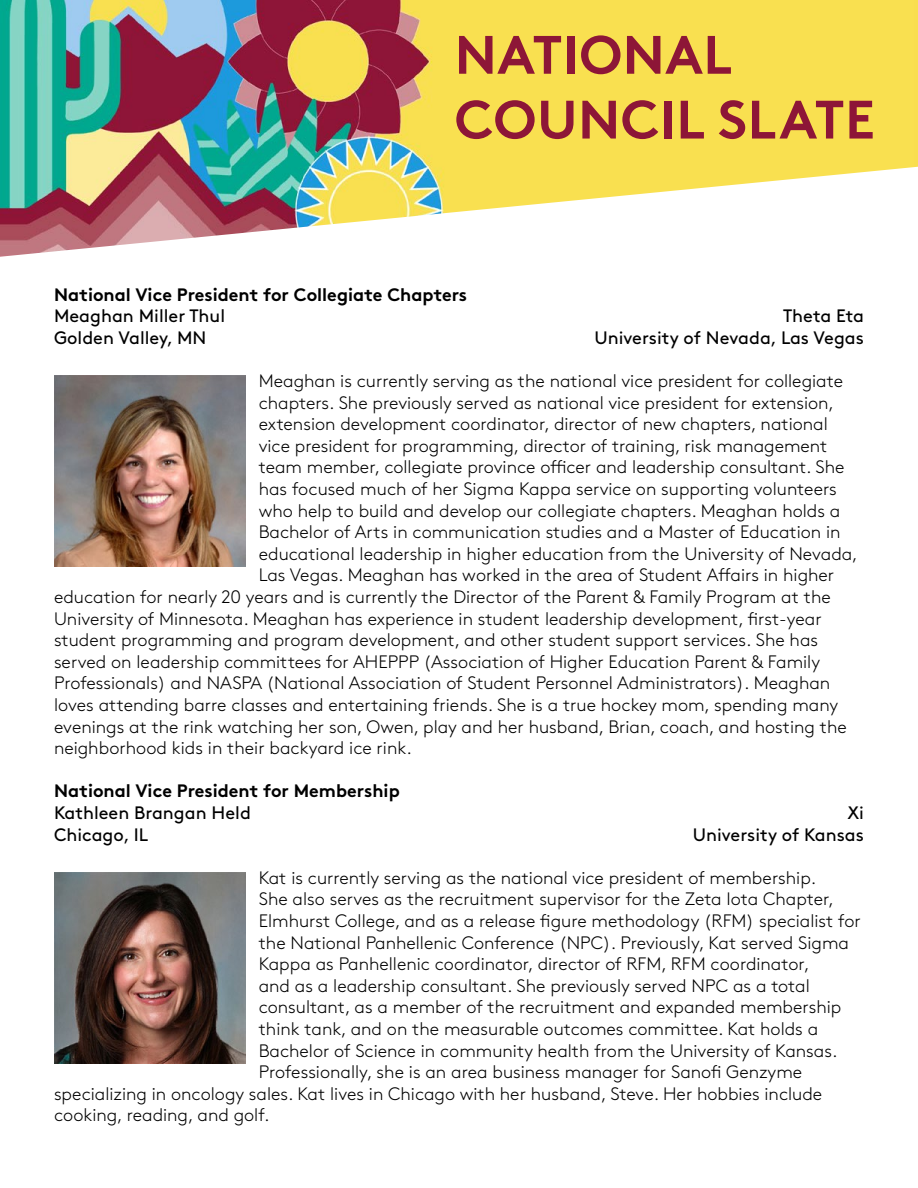
<style>
.page{position:relative;width:918px;height:1188px;background:#fff}
.page>*{position:absolute;margin:0;border:0;box-sizing:border-box;transform-origin:0 0}
.t1{font:700 54px/64.8px "Brown Pro";letter-spacing:.01em;color:#8d1637}
.t2{font:300 18px "Brown Pro";color:#000}
.t3{font:18px "Brown Pro";color:#000}
.t4{font:700 18px "Brown Pro";color:#000}
</style>
<div class="page">
<img style="left:0;top:0;width:918px;height:257px">
<img style="left:54px;top:873px;width:191px;height:191px">
<img style="left:54px;top:376px;width:191px;height:191px">
<h1 class="t1" style="left:455px;top:17px;width:422px">NATIONAL<br>COUNCIL SLATE</h1>
<p class="t4" style="left:54px;top:280px;width:415px">National Vice President for Collegiate Chapters</p>
<p class="t3" style="left:54px;top:302px;width:173px">Meaghan Miller Thul</p>
<p class="t3" style="left:783px;top:302px;width:82px">Theta Eta</p>
<p class="t3" style="left:54px;top:324px;width:154px">Golden Valley, MN</p>
<p class="t3" style="left:594px;top:324px;width:271px">University of Nevada, Las Vegas</p>
<p class="t2" style="left:259px;top:368px;width:586px">Meaghan is currently serving as the national vice president for collegiate</p>
<p class="t2" style="left:259px;top:389px;width:577px">chapters. She previously served as national vice president for extension,</p>
<p class="t2" style="left:259px;top:411px;width:571px">extension development coordinator, director of new chapters, national</p>
<p class="t2" style="left:259px;top:432px;width:570px">vice president for programming, director of training, risk management</p>
<p class="t2" style="left:259px;top:454px;width:587px">team member, collegiate province officer and leadership consultant. She</p>
<p class="t2" style="left:259px;top:476px;width:580px">has focused much of her Sigma Kappa service on supporting volunteers</p>
<p class="t2" style="left:259px;top:497px;width:583px">who help to build and develop our collegiate chapters. Meaghan holds a</p>
<p class="t2" style="left:259px;top:519px;width:583px">Bachelor of Arts in communication studies and a Master of Education in</p>
<p class="t2" style="left:259px;top:540px;width:601px">educational leadership in higher education from the University of Nevada,</p>
<p class="t2" style="left:259px;top:562px;width:577px">Las Vegas. Meaghan has worked in the area of Student Affairs in higher</p>
<p class="t2" style="left:54px;top:584px;width:778px">education for nearly 20 years and is currently the Director of the Parent &amp; Family Program at the</p>
<p class="t2" style="left:54px;top:605px;width:769px">University of Minnesota. Meaghan has experience in student leadership development, first-year</p>
<p class="t2" style="left:54px;top:627px;width:766px">student programming and program development, and other student support services. She has</p>
<p class="t2" style="left:54px;top:648px;width:768px">served on leadership committees for AHEPPP (Association of Higher Education Parent &amp; Family</p>
<p class="t2" style="left:54px;top:670px;width:778px">Professionals) and NASPA (National Association of Student Personnel Administrators). Meaghan</p>
<p class="t2" style="left:54px;top:692px;width:786px">loves attending barre classes and entertaining friends. She is a true hockey mom, spending many</p>
<p class="t2" style="left:54px;top:713px;width:794px">evenings at the rink watching her son, Owen, play and her husband, Brian, coach, and hosting the</p>
<p class="t2" style="left:54px;top:735px;width:359px">neighborhood kids in their backyard ice rink.</p>
<p class="t4" style="left:54px;top:777px;width:347px">National Vice President for Membership</p>
<p class="t3" style="left:54px;top:799px;width:198px">Kathleen Brangan Held</p>
<p class="t3" style="left:847px;top:799px;width:18px">Xi</p>
<p class="t3" style="left:54px;top:821px;width:96px">Chicago, IL</p>
<p class="t3" style="left:693px;top:821px;width:173px">University of Kansas</p>
<p class="t2" style="left:259px;top:864px;width:559px">Kat is currently serving as the national vice president of membership.</p>
<p class="t2" style="left:259px;top:886px;width:577px">She also serves as the recruitment supervisor for the Zeta Iota Chapter,</p>
<p class="t2" style="left:259px;top:908px;width:604px">Elmhurst College, and as a release figure methodology (RFM) specialist for</p>
<p class="t2" style="left:259px;top:929px;width:592px">the National Panhellenic Conference (NPC). Previously, Kat served Sigma</p>
<p class="t2" style="left:259px;top:951px;width:552px">Kappa as Panhellenic coordinator, director of RFM, RFM coordinator,</p>
<p class="t2" style="left:259px;top:972px;width:553px">and as a leadership consultant. She previously served NPC as a total</p>
<p class="t2" style="left:259px;top:994px;width:584px">consultant, as a member of the recruitment and expanded membership</p>
<p class="t2" style="left:259px;top:1016px;width:561px">think tank, and on the measurable outcomes committee. Kat holds a</p>
<p class="t2" style="left:259px;top:1037px;width:580px">Bachelor of Science in community health from the University of Kansas.</p>
<p class="t2" style="left:259px;top:1059px;width:545px">Professionally, she is an area business manager for Sanofi Genzyme</p>
<p class="t2" style="left:54px;top:1080px;width:770px">specializing in oncology sales. Kat lives in Chicago with her husband, Steve. Her hobbies include</p>
<p class="t2" style="left:54px;top:1102px;width:217px">cooking, reading, and golf.</p>
</div>
